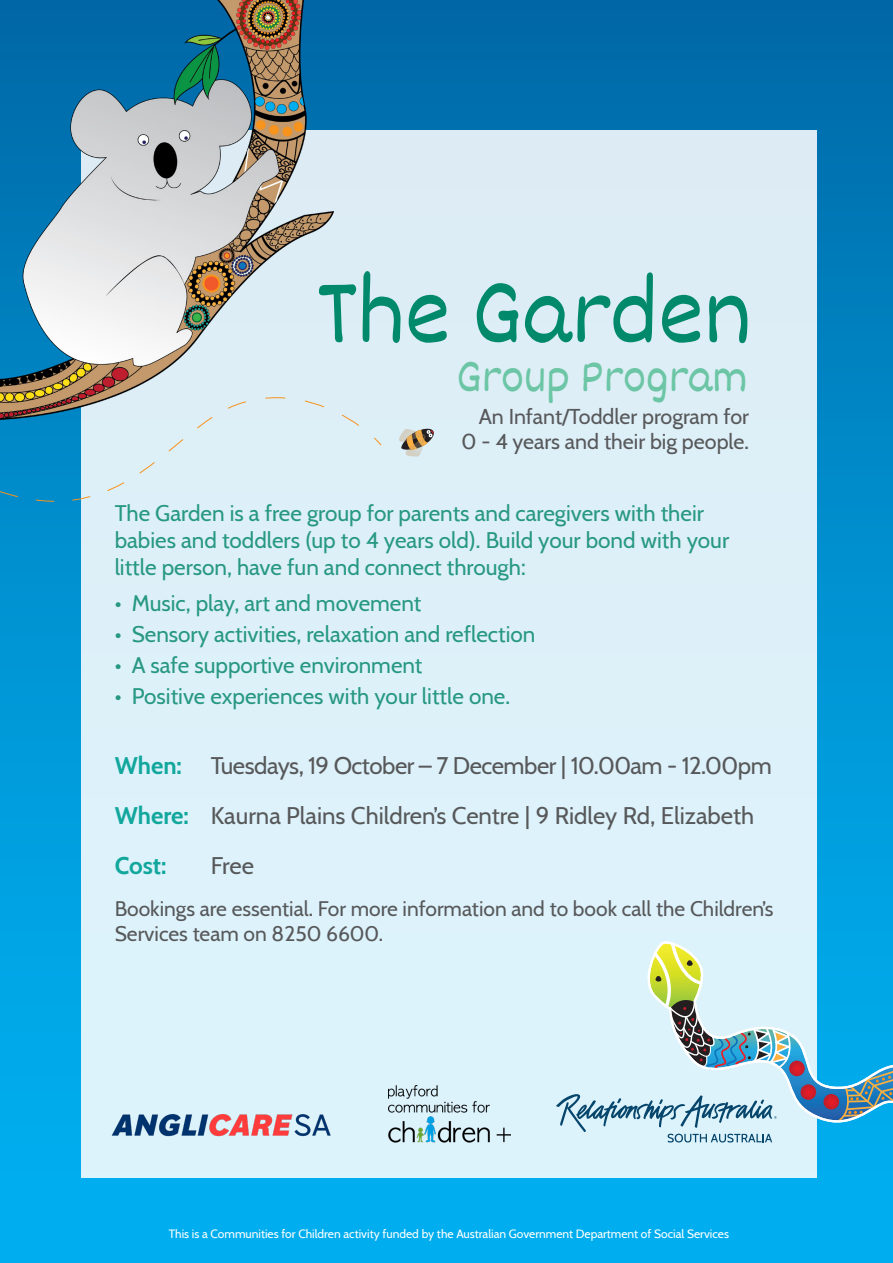
<style>
.page{position:relative;width:893px;height:1263px;background:#fff}
.page>*{position:absolute;margin:0;border:0;box-sizing:border-box;transform-origin:0 0}
.t1{font:97.5px "Dekko";color:#00896a}
.t2{font:48.75px "Dekko";color:#6cc6a5}
.Body_Copy{font:24px "Cabin";letter-spacing:-.015em;color:#57585a}
.Body_Copy-2{font:700 24px "Cabin";color:#12a79d}
.Body_Copy-3{font:22.5px/27px "Cabin";color:#279882}
.Body_Copy-4{font:21.45px/25.8px "Cabin";color:#57585a;text-align:right}
.t3{font:21px/25.2px "Cabin";color:#57585a}
.t4{font:12px "Cabin";color:#fff}
.s1{font-weight:700;color:#12a79d}
</style>
<div class="page">
<div style="left:0;top:0;width:893px;height:1263px;background:linear-gradient(to bottom,#006caa,#00b6f7)"></div>
<div style="left:81px;top:130px;width:736px;height:1048px;background:#ddf1f9"></div>
<svg style="left:556px;top:1094px;width:84px;height:38px"></svg>
<img style="left:388px;top:1085px;width:122px;height:58px">
<svg style="left:640px;top:940px;width:253px;height:217px"></svg>
<svg style="left:823px;top:1069px;width:70px;height:55px;background:#5097b8"></svg>
<img style="left:0;top:0;width:333px;height:392px">
<svg style="left:399px;top:428px;width:35px;height:29px"></svg>
<img style="left:111px;top:1114px;width:220px;height:23px">
<svg style="left:0;top:392px;width:381px;height:123px"></svg>
<p class="t1" style="left:316px;top:251px;width:437px">The Garden</p>
<p class="t2" style="left:456px;top:346px;width:294px">Group Program</p>
<p class="Body_Copy-4" style="left:462px;top:402px;width:289px">An Infant/Toddler program for<br>0 - 4 years and their big people.</p>
<p class="Body_Copy-3" style="left:115px;top:498px;width:616px">The Garden is a free group for parents and caregivers with their babies and toddlers (up to 4 years old). Build your bond with your little person, have fun and connect through:</p>
<p class="Body_Copy-3" style="left:115px;top:588px;width:308px">• Music, play, art and movement</p>
<p class="Body_Copy-3" style="left:115px;top:619px;width:422px">• Sensory activities, relaxation and reflection</p>
<p class="Body_Copy-3" style="left:115px;top:650px;width:309px">• A safe supportive environment</p>
<p class="Body_Copy-3" style="left:115px;top:681px;width:397px">• Positive experiences with your little one.</p>
<p class="Body_Copy" style="left:115px;top:746px;width:659px"><span class="s1">When:</span> Tuesdays, 19 October – 7 December | 10.00am - 12.00pm</p>
<p class="Body_Copy" style="left:115px;top:796px;width:641px"><span class="s1">Where:</span> Kaurna Plains Children’s Centre | 9 Ridley Rd, Elizabeth</p>
<p class="Body_Copy-2" style="left:115px;top:846px;width:53px">Cost:</p>
<p class="Body_Copy" style="left:211px;top:846px;width:45px">Free</p>
<p class="t3" style="left:115px;top:894px;width:660px">Bookings are essential. For more information and to book call the Children’s<br>Services team on 8250 6600.</p>
<p class="t4" style="left:169px;top:1224px;width:561px">This is a Communities for Children activity funded by the Australian Government Department of Social Services</p>
</div>
